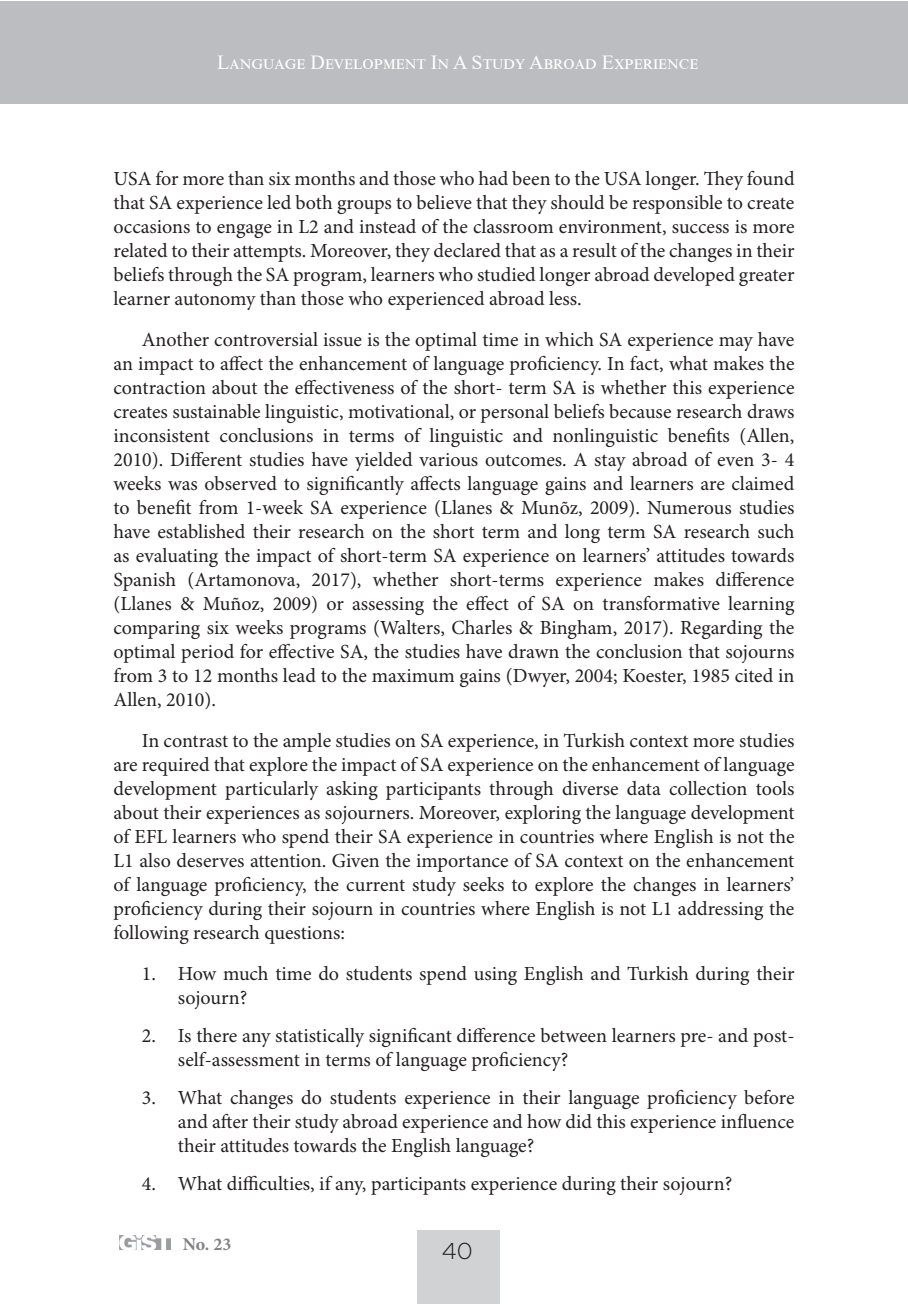
<style>
.page{position:relative;width:908px;height:1304px;background:#fff}
.page>*{position:absolute;margin:0;border:0;box-sizing:border-box;transform-origin:0 0}
.t1{font:300 24px "Galano Grotesque";color:#231f20}
.t2{font:20px/24px "Minion Pro";color:#231f20;text-align:justify}
.t3{font:20px "Times New Roman";letter-spacing:.005em;color:#fff}
.t4{font:700 18px "Minion Pro";color:#808285}
</style>
<div class="page">
<div style="left:417px;top:1230px;width:82px;height:74px;background:#d1d2d4"></div>
<img style="left:120px;top:1236px;width:51px;height:13px">
<div style="left:0;top:1px;width:907px;height:102px;background:#bcbdc0"></div>
<p class="t3" style="left:217px;top:48px;width:482px">Language Development In A Study Abroad Experience</p>
<p class="t2" style="left:113px;top:167px;width:682px">USA for more than six months and those who had been to the USA longer. They found that SA experience led both groups to believe that they should be responsible to create occasions to engage in L2 and instead of the classroom environment, success is more related to their attempts. Moreover, they declared that as a result of the changes in their beliefs through the SA program, learners who studied longer abroad developed greater learner autonomy than those who experienced abroad less.</p>
<p class="t2" style="left:113px;top:328px;width:682px;text-indent:28px">Another controversial issue is the optimal time in which SA experience may have an impact to affect the enhancement of language proficiency. In fact, what makes the contraction about the effectiveness of the short- term SA is whether this experience creates sustainable linguistic, motivational, or personal beliefs because research draws inconsistent conclusions in terms of linguistic and nonlinguistic benefits (Allen, 2010). Different studies have yielded various outcomes. A stay abroad of even 3- 4 weeks was observed to significantly affects language gains and learners are claimed to benefit from 1-week SA experience (Llanes &amp; Munõz, 2009). Numerous studies have established their research on the short term and long term SA research such as evaluating the impact of short-term SA experience on learners’ attitudes towards Spanish (Artamonova, 2017), whether short-terms experience makes difference (Llanes &amp; Muñoz, 2009) or assessing the effect of SA on transformative learning comparing six weeks programs (Walters, Charles &amp; Bingham, 2017). Regarding the optimal period for effective SA, the studies have drawn the conclusion that sojourns from 3 to 12 months lead to the maximum gains (Dwyer, 2004; Koester, 1985 cited in Allen, 2010).</p>
<p class="t2" style="left:113px;top:729px;width:682px;text-indent:28px">In contrast to the ample studies on SA experience, in Turkish context more studies are required that explore the impact of SA experience on the enhancement of language development particularly asking participants through diverse data collection tools about their experiences as sojourners. Moreover, exploring the language development of EFL learners who spend their SA experience in countries where English is not the L1 also deserves attention. Given the importance of SA context on the enhancement of language proficiency, the current study seeks to explore the changes in learners’ proficiency during their sojourn in countries where English is not L1 addressing the following research questions:</p>
<p class="t2" style="left:178px;top:962px;width:617px;text-indent:-36px">1. How much time do students spend using English and Turkish during their sojourn?</p>
<p class="t2" style="left:178px;top:1024px;width:617px;text-indent:-36px">2. Is there any statistically significant difference between learners pre- and post&shy;self-assessment in terms of language proficiency?</p>
<p class="t2" style="left:178px;top:1086px;width:618px;text-indent:-36px">3. What changes do students experience in their language proficiency before and after their study abroad experience and how did this experience influence their attitudes towards the English language?</p>
<p class="t2" style="left:142px;top:1173px;width:591px">4. What difficulties, if any, participants experience during their sojourn?</p>
<p class="t4" style="left:183px;top:1232px;width:50px">No. 23</p>
<p class="t1" style="left:442px;top:1237px;width:32px">40</p>
</div>
